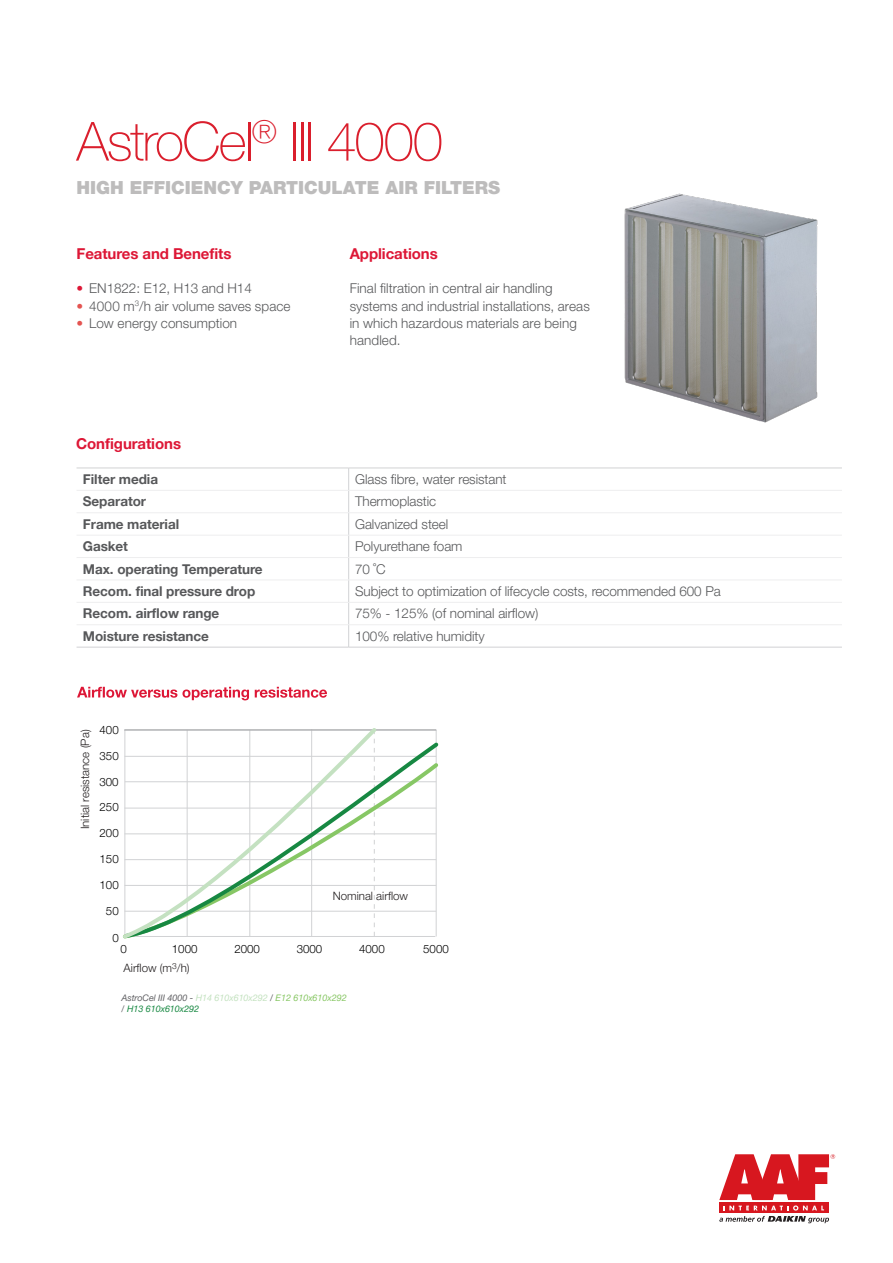
<style>
.page{position:relative;width:893px;height:1263px;background:#fff}
.page>*{position:absolute;margin:0;border:0;box-sizing:border-box;transform-origin:0 0}
.Titel_voorzijde{font:100 54px "Helvetica Neue LT Pro";letter-spacing:-.035em;color:#da1f2d}
.Filter_categorie{font:900 18px "Helvetica Neue LT Pro";color:#bdbcbc}
.Heading_bold{font:700 15px "Helvetica Neue LT Pro";letter-spacing:-.005em;color:#dd1736}
.Tabel_-_Body_links{font:300 13.5px "Helvetica Neue LT Pro";letter-spacing:-.005em;color:#57585a}
.Tabel_-_Body_links-2{font:700 13.5px "Helvetica Neue LT Pro";letter-spacing:-.005em;color:#57585a}
.Heading_bold-2{font:300 13.5px "Helvetica Neue LT Pro";letter-spacing:.005em;color:#57585a}
.t1{font:300 11.55px "Helvetica Neue LT Pro";color:#231f20}
.t2{font:300 11.55px "Helvetica Neue LT Pro";color:#000}
.Voetnoot{font:italic 9px/10.5px "Helvetica Neue LT Pro";letter-spacing:-.005em;color:#636366}
.s1{color:#dd1736}
.s2{color:#e45451}
.s3{color:#c4e2c0}
.s4{color:#88c765}
.s5{color:#198943}
</style>
<div class="page">
<img style="left:624px;top:193px;width:194px;height:230px">
<svg style="left:719px;top:1210px;width:110px;height:3px"></svg>
<svg style="left:719px;top:1154px;width:116px;height:56px"></svg>
<svg style="left:719px;top:1216px;width:110px;height:7px"></svg>
<svg style="left:77px;top:489px;width:765px;height:158px"></svg>
<svg style="left:348px;top:469px;width:1px;height:178px"></svg>
<hr style="left:77px;top:490px;width:272px;height:1px;background:#eeeeef">
<hr style="left:349px;top:490px;width:493px;height:1px;background:#eeeeef">
<hr style="left:77px;top:512px;width:272px;height:1px;background:#eeeeef">
<hr style="left:349px;top:512px;width:493px;height:1px;background:#eeeeef">
<hr style="left:77px;top:535px;width:272px;height:1px;background:#eeeeef">
<hr style="left:349px;top:535px;width:493px;height:1px;background:#eeeeef">
<hr style="left:77px;top:557px;width:272px;height:1px;background:#eeeeef">
<hr style="left:349px;top:557px;width:493px;height:1px;background:#eeeeef">
<hr style="left:77px;top:580px;width:272px;height:1px;background:#eeeeef">
<hr style="left:349px;top:580px;width:493px;height:1px;background:#eeeeef">
<hr style="left:77px;top:602px;width:272px;height:1px;background:#eeeeef">
<hr style="left:349px;top:602px;width:493px;height:1px;background:#eeeeef">
<hr style="left:77px;top:624px;width:272px;height:1px;background:#eeeeef">
<hr style="left:349px;top:624px;width:493px;height:1px;background:#eeeeef">
<hr style="left:77px;top:468px;width:272px;height:1px;background:#d1d2d4">
<hr style="left:349px;top:468px;width:493px;height:1px;background:#d1d2d4">
<hr style="left:77px;top:647px;width:272px;height:1px;background:#d1d2d4">
<hr style="left:349px;top:647px;width:493px;height:1px;background:#d1d2d4">
<hr style="left:436px;top:730px;width:1px;height:206px;background:#d1d2d4">
<hr style="left:125px;top:730px;width:311px;height:1px;background:#d1d2d4">
<svg style="left:380px;top:739px;width:59px;height:198px"></svg>
<svg style="left:123px;top:728px;width:257px;height:211px"></svg>
<svg style="left:77px;top:687px;width:250px;height:13px"></svg>
<p class="Titel_voorzijde" style="left:77px;top:109px;width:368px">AstroCel<sup>®</sup> III 4000</p>
<p class="Filter_categorie" style="left:77px;top:177px;width:425px">HIGH EFFICIENCY PARTICULATE AIR FILTERS</p>
<p class="Heading_bold" style="left:77px;top:244px;width:156px">Features and Benefits</p>
<p class="Tabel_-_Body_links" style="left:77px;top:280px;width:177px"><span class="s1">•</span> EN1822: E12, H13 and H14</p>
<p class="Tabel_-_Body_links" style="left:77px;top:297px;width:215px"><span class="s2">•</span> 4000 m<sup>3</sup>/h air volume saves space</p>
<p class="Tabel_-_Body_links" style="left:77px;top:315px;width:162px"><span class="s2">•</span> Low energy consumption</p>
<p class="Heading_bold" style="left:350px;top:244px;width:90px">Applications</p>
<p class="Heading_bold-2" style="left:350px;top:280px;width:204px">Final filtration in central air handling</p>
<p class="Heading_bold-2" style="left:350px;top:297px;width:242px">systems and industrial installations, areas</p>
<p class="Heading_bold-2" style="left:350px;top:315px;width:229px">in which hazardous materials are being</p>
<p class="Heading_bold-2" style="left:350px;top:332px;width:52px">handled.</p>
<p class="Heading_bold" style="left:76px;top:434px;width:106px">Configurations</p>
<p class="Tabel_-_Body_links-2" style="left:83px;top:471px;width:77px">Filter media</p>
<p class="Tabel_-_Body_links" style="left:355px;top:471px;width:153px">Glass fibre, water resistant</p>
<p class="Tabel_-_Body_links-2" style="left:83px;top:493px;width:65px">Separator</p>
<p class="Tabel_-_Body_links" style="left:355px;top:493px;width:83px">Thermoplastic</p>
<p class="Tabel_-_Body_links-2" style="left:83px;top:516px;width:98px">Frame material</p>
<p class="Tabel_-_Body_links" style="left:355px;top:516px;width:95px">Galvanized steel</p>
<p class="Tabel_-_Body_links-2" style="left:83px;top:538px;width:47px">Gasket</p>
<p class="Tabel_-_Body_links" style="left:355px;top:538px;width:109px">Polyurethane foam</p>
<p class="Tabel_-_Body_links-2" style="left:83px;top:560px;width:181px">Max. operating Temperature</p>
<p class="Tabel_-_Body_links" style="left:355px;top:560px;width:32px">70 ˚C</p>
<p class="Tabel_-_Body_links-2" style="left:83px;top:583px;width:174px">Recom. final pressure drop</p>
<p class="Tabel_-_Body_links" style="left:355px;top:583px;width:367px">Subject to optimization of lifecycle costs, recommended 600 Pa</p>
<p class="Tabel_-_Body_links-2" style="left:83px;top:605px;width:138px">Recom. airflow range</p>
<p class="Tabel_-_Body_links" style="left:355px;top:605px;width:185px">75% - 125% (of nominal airflow)</p>
<p class="Tabel_-_Body_links-2" style="left:83px;top:628px;width:128px">Moisture resistance</p>
<p class="Tabel_-_Body_links" style="left:355px;top:628px;width:131px">100% relative humidity</p>
<p class="t1" style="left:78px;top:829px;width:101px;rotate:-90deg">Initial resistance (Pa)</p>
<p class="t2" style="left:100px;top:723px;width:21px">400</p>
<p class="t2" style="left:100px;top:748px;width:21px">350</p>
<p class="t2" style="left:100px;top:774px;width:21px">300</p>
<p class="t2" style="left:100px;top:800px;width:21px">250</p>
<p class="t2" style="left:100px;top:826px;width:21px">200</p>
<p class="t2" style="left:100px;top:852px;width:21px">150</p>
<p class="t2" style="left:100px;top:878px;width:21px">100</p>
<p class="t2" style="left:106px;top:904px;width:14px">50</p>
<p class="t2" style="left:112px;top:931px;width:8px">0</p>
<p class="t1" style="left:333px;top:889px;width:77px">Nominal airflow</p>
<p class="t2" style="left:121px;top:942px;width:8px">0</p>
<p class="t2" style="left:172px;top:942px;width:27px">1000</p>
<p class="t2" style="left:234px;top:942px;width:27px">2000</p>
<p class="t2" style="left:297px;top:942px;width:27px">3000</p>
<p class="t2" style="left:359px;top:942px;width:27px">4000</p>
<p class="t2" style="left:423px;top:942px;width:27px">5000</p>
<p class="t1" style="left:124px;top:961px;width:67px">Airflow (m<sup>3</sup>/h)</p>
<p class="Voetnoot" style="left:122px;top:992px;width:227px">AstroCel III 4000 - <span class="s3">H14 610x610x292</span> / <span class="s4">E12 610x610x292 </span>/ <span class="s5">H13 610x610x292</span></p>
</div>
